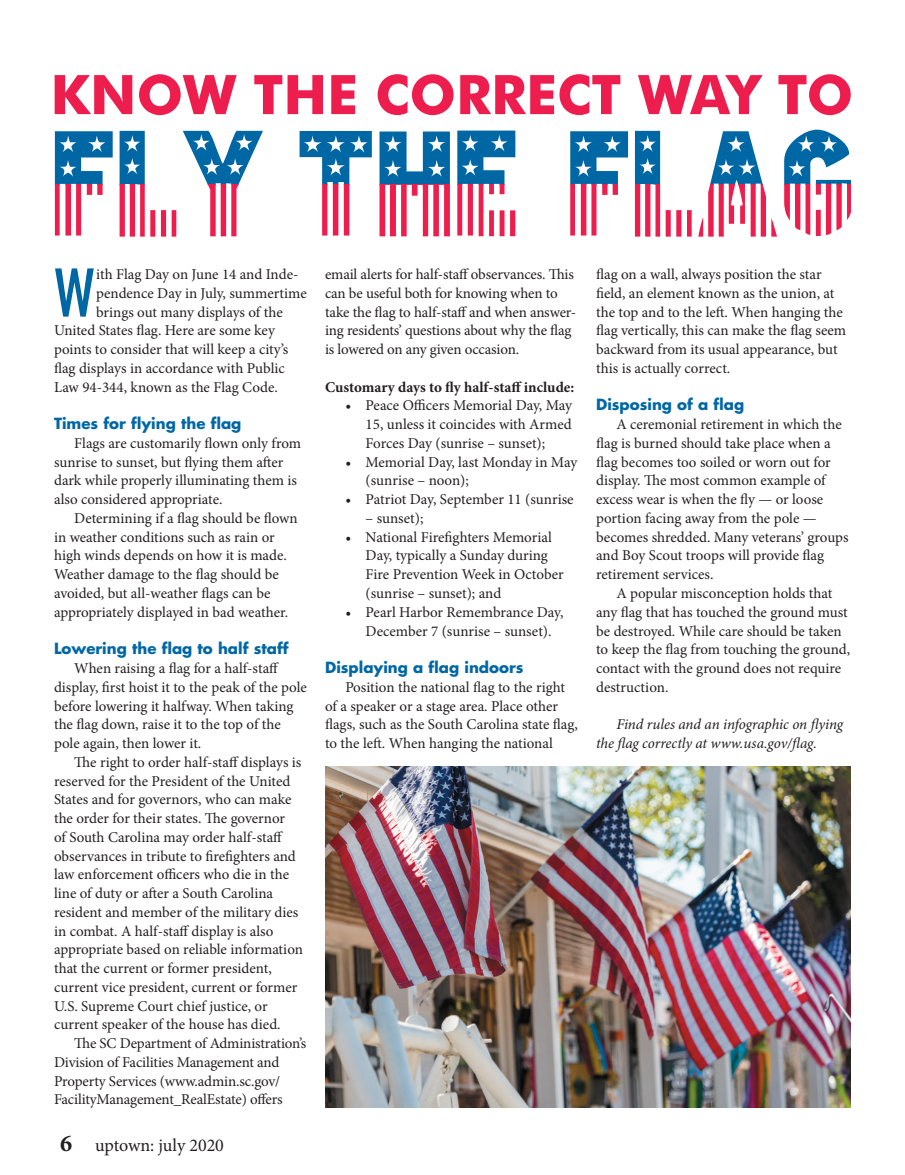
<style>
.page{position:relative;width:905px;height:1175px;background:#fff}
.page>*{position:absolute;margin:0;border:0;box-sizing:border-box;transform-origin:0 0}
.t1{font:132.45px "Stars &Stripes";color:#0067a5}
.t2{font:500 condensed 67.65px "Futura BT";color:#0067a5}
.t3{font:700 54.45px "Futura BT";color:#ed1e4d}
.t4{font:18px "Minion Pro";letter-spacing:-.005em;color:#231f20}
.t5{font:15px/18.8px "Minion Pro";letter-spacing:-.005em;color:#231f20}
.t6{font:700 15px "Futura Std";color:#0067a5}
.t7{font:italic 15px/18.8px "Minion Pro";letter-spacing:-.01em;color:#231f20}
.t8{font:700 15px "Minion Pro";color:#231f20}
.s1{font-weight:700;font-size:24px}
</style>
<div class="page">
<img style="left:325px;top:766px;width:525px;height:341px">
<h3 class="t3" style="left:50px;top:62px;width:804px">KNOW THE CORRECT WAY TO</h3>
<h1 class="t1" style="left:51px;top:117px;width:805px">Fly the Flag</h1>
<h2 class="t2" style="left:54px;top:251px;width:42px">W</h2>
<p class="t5" style="left:96px;top:265px;width:204px">ith Flag Day on June 14 and Inde-</p>
<p class="t5" style="left:96px;top:284px;width:212px">pendence Day in July, summertime</p>
<p class="t5" style="left:96px;top:302px;width:188px">brings out many displays of the</p>
<p class="t5" style="left:54px;top:321px;width:222px">United States flag. Here are some key</p>
<p class="t5" style="left:54px;top:340px;width:236px">points to consider that will keep a city’s</p>
<p class="t5" style="left:54px;top:359px;width:232px">flag displays in accordance with Public</p>
<p class="t5" style="left:54px;top:377px;width:225px">Law 94-344, known as the Flag Code.</p>
<p class="t6" style="left:54px;top:413px;width:189px">Times for flying the flag</p>
<p class="t5" style="left:54px;top:434px;width:249px;text-indent:20px">Flags are customarily flown only from sunrise to sunset, but flying them after dark while properly illuminating them is also considered appropriate.</p>
<p class="t5" style="left:54px;top:509px;width:245px;text-indent:20px">Determining if a flag should be flown in weather conditions such as rain or high winds depends on how it is made.<br>Weather damage to the flag should be avoided, but all-weather flags can be appropriately displayed in bad weather.</p>
<p class="t6" style="left:54px;top:638px;width:236px">Lowering the flag to half staff</p>
<p class="t5" style="left:54px;top:659px;width:254px;text-indent:20px">When raising a flag for a half-staff display, first hoist it to the peak of the pole before lowering it halfway. When taking the flag down, raise it to the top of the pole again, then lower it.</p>
<p class="t5" style="left:54px;top:752px;width:250px;text-indent:20px">The right to order half-staff displays is reserved for the President of the United States and for governors, who can make the order for their states. The governor<br>of South Carolina may order half-staff observances in tribute to firefighters and law enforcement officers who die in the line of duty or after a South Carolina resident and member of the military dies in combat. A half-staff display is also appropriate based on reliable information that the current or former president, current vice president, current or former U.S. Supreme Court chief justice, or current speaker of the house has died.</p>
<p class="t5" style="left:54px;top:1034px;width:254px;text-indent:20px">The SC Department of Administration’s Division of Facilities Management and Property Services (www.admin.sc.gov/ FacilityManagement_RealEstate) offers</p>
<p class="t4" style="left:60px;top:1133px;width:165px"><span class="s1">6</span> uptown: july 2020</p>
<p class="t5" style="left:325px;top:265px;width:253px">email alerts for half-staff observances. This can be useful both for knowing when to take the flag to half-staff and when answer&shy;ing residents’ questions about why the flag is lowered on any given occasion.</p>
<p class="t8" style="left:325px;top:376px;width:251px">Customary days to fly half-staff include:</p>
<p class="t5" style="left:365px;top:396px;width:208px;text-align:justify;text-indent:-20px">• Peace Officers Memorial Day, May 15, unless it coincides with Armed Forces Day (sunrise – sunset);</p>
<p class="t5" style="left:365px;top:452px;width:213px;text-indent:-20px">• Memorial Day, last Monday in May (sunrise – noon);</p>
<p class="t5" style="left:345px;top:490px;width:230px">• Patriot Day, September 11 (sunrise</p>
<p class="t5" style="left:365px;top:509px;width:59px">– sunset);</p>
<p class="t5" style="left:365px;top:527px;width:199px;text-indent:-20px">• National Firefighters Memorial<br>Day, typically a Sunday during<br>Fire Prevention Week in October (sunrise – sunset); and</p>
<p class="t5" style="left:345px;top:602px;width:220px;text-align:center">• Pearl Harbor Remembrance Day,<br>December 7 (sunrise – sunset).</p>
<p class="t6" style="left:325px;top:657px;width:200px">Displaying a flag indoors</p>
<p class="t5" style="left:325px;top:677px;width:254px;text-indent:20px">Position the national flag to the right of a speaker or a stage area. Place other flags, such as the South Carolina state flag, to the left. When hanging the national</p>
<p class="t5" style="left:596px;top:265px;width:251px">flag on a wall, always position the star field, an element known as the union, at the top and to the left. When hanging the flag vertically, this can make the flag seem backward from its usual appearance, but this is actually correct.</p>
<p class="t6" style="left:596px;top:395px;width:150px">Disposing of a flag</p>
<p class="t5" style="left:596px;top:415px;width:254px;text-indent:20px">A ceremonial retirement in which the flag is burned should take place when a flag becomes too soiled or worn out for display. The most common example of excess wear is when the fly — or loose portion facing away from the pole — becomes shredded. Many veterans’ groups and Boy Scout troops will provide flag retirement services.</p>
<p class="t5" style="left:596px;top:584px;width:255px;text-indent:20px">A popular misconception holds that any flag that has touched the ground must be destroyed. While care should be taken to keep the flag from touching the ground, contact with the ground does not require destruction.</p>
<p class="t7" style="left:596px;top:715px;width:248px;text-indent:20px">Find rules and an infographic on flying the flag correctly at www.usa.gov/flag.</p>
</div>
